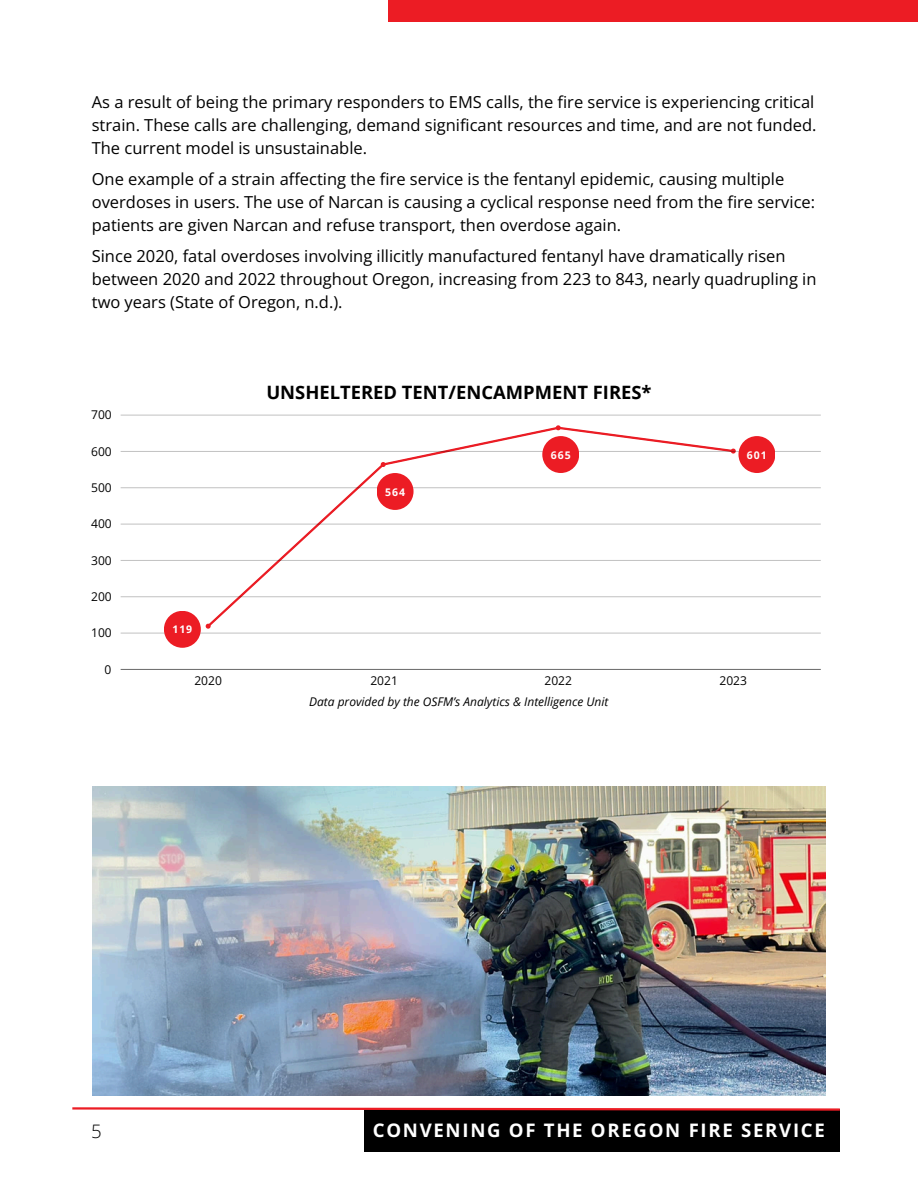
<style>
.page{position:relative;width:918px;height:1188px;background:#fff}
.page>*{position:absolute;margin:0;border:0;box-sizing:border-box;transform-origin:0 0}
.t1{font:700 18.6px "Open Sans";letter-spacing:.09em;color:#fff}
.t2{font:300 18.6px "Open Sans";color:#000}
.t3{font:700 18.45px "Open Sans";color:#000}
.t4{font:16.5px/23px "Open Sans";color:#000}
.t5{font:italic 12px "Open Sans";color:#000}
.t6{font:12px "Open Sans";color:#000}
.t7{font:700 10.5px "Open Sans";letter-spacing:.095em;color:#fff}
</style>
<div class="page">
<div style="left:388px;top:0;width:530px;height:21px;background:#ec1c24"></div>
<div style="left:364px;top:1110px;width:476px;height:42px;background:#000"></div>
<svg style="left:72px;top:1107px;width:768px;height:4px"></svg>
<svg style="left:205px;top:425px;width:531px;height:204px"></svg>
<hr style="left:121px;top:669px;width:700px;height:1px;background:#727272">
<hr style="left:121px;top:633px;width:700px;height:1px;background:#dadada">
<hr style="left:121px;top:597px;width:700px;height:1px;background:#efefef">
<hr style="left:121px;top:560px;width:700px;height:1px;background:#c4c4c4">
<hr style="left:121px;top:524px;width:700px;height:1px;background:#d9d9d9">
<hr style="left:121px;top:488px;width:700px;height:1px;background:#efefef">
<hr style="left:121px;top:451px;width:700px;height:1px;background:#c4c4c4">
<hr style="left:121px;top:415px;width:700px;height:1px;background:#d9d9d9">
<div style="left:164px;top:611px;width:37px;height:37px;background:#ec1c24;border-radius:50%"></div>
<div style="left:377px;top:473px;width:37px;height:37px;background:#ec1c24;border-radius:50%"></div>
<div style="left:542px;top:436px;width:37px;height:37px;background:#ec1c24;border-radius:50%"></div>
<div style="left:738px;top:436px;width:37px;height:37px;background:#ec1c24;border-radius:50%"></div>
<img style="left:93px;top:787px;width:732px;height:309px">
<h2 class="t4" style="left:92px;top:90px;width:726px">As a result of being the primary responders to EMS calls, the fire service is experiencing critical strain. These calls are challenging, demand significant resources and time, and are not funded.<br>The current model is unsustainable.</h2>
<h1 class="t4" style="left:92px;top:167px;width:725px">One example of a strain affecting the fire service is the fentanyl epidemic, causing multiple overdoses in users. The use of Narcan is causing a cyclical response need from the fire service: patients are given Narcan and refuse transport, then overdose again.</h1>
<p class="t4" style="left:92px;top:244px;width:726px">Since 2020, fatal overdoses involving illicitly manufactured fentanyl have dramatically risen between 2020 and 2022 throughout Oregon, increasing from 223 to 843, nearly quadrupling in two years (State of Oregon, n.d.).</p>
<p class="t6" style="left:91px;top:407px;width:22px">700</p>
<p class="t6" style="left:91px;top:443px;width:22px">600</p>
<p class="t6" style="left:91px;top:479px;width:22px">500</p>
<p class="t6" style="left:91px;top:516px;width:22px">400</p>
<p class="t6" style="left:91px;top:552px;width:22px">300</p>
<p class="t6" style="left:91px;top:588px;width:22px">200</p>
<p class="t6" style="left:91px;top:625px;width:22px">100</p>
<p class="t6" style="left:105px;top:661px;width:8px">0</p>
<p class="t3" style="left:266px;top:379px;width:387px">UNSHELTERED TENT/ENCAMPMENT FIRES*</p>
<p class="t7" style="left:172px;top:622px;width:21px">119</p>
<h3 class="t7" style="left:385px;top:484px;width:21px">564</h3>
<p class="t7" style="left:551px;top:447px;width:21px">665</p>
<h1 class="t7" style="left:747px;top:447px;width:21px">601</h1>
<p class="t6" style="left:194px;top:672px;width:29px">2020</p>
<p class="t6" style="left:370px;top:672px;width:29px">2021</p>
<p class="t6" style="left:544px;top:672px;width:29px">2022</p>
<p class="t6" style="left:720px;top:672px;width:29px">2023</p>
<p class="t5" style="left:309px;top:693px;width:301px">Data provided by the OSFM’s Analytics &amp; Intelligence Unit</p>
<h2 class="t2" style="left:91px;top:1118px;width:12px">5</h2>
<h2 class="t1" style="left:373px;top:1117px;width:454px">CONVENING OF THE OREGON FIRE SERVICE</h2>
</div>
